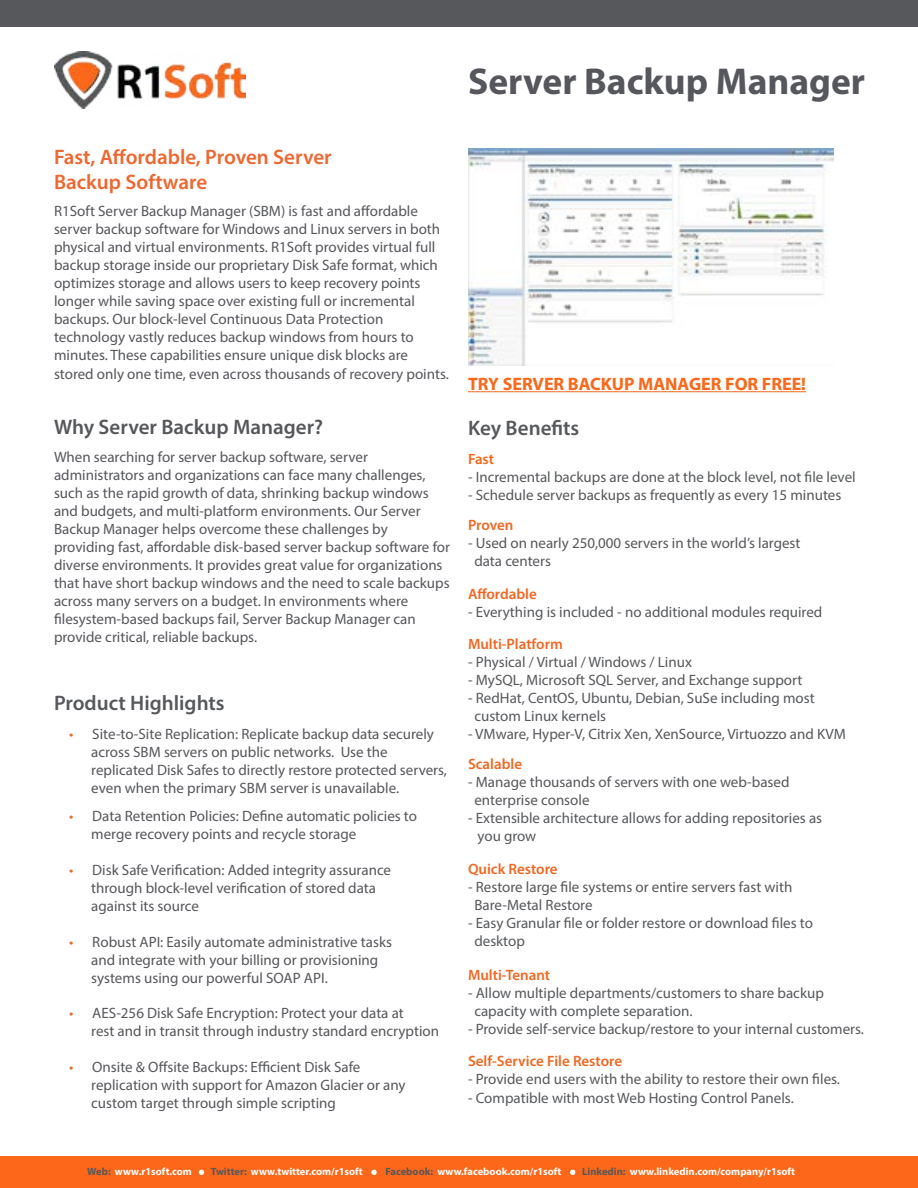
<style>
.page{position:relative;width:918px;height:1188px;background:#fff}
.page>*{position:absolute;margin:0;border:0;box-sizing:border-box;transform-origin:0 0}
.t1{font:700 37.5px "Myriad Pro";color:#56575c}
.t2{font:600 21px/25.2px "Myriad Pro";color:#ef6730}
.t3{font:600 21px "Myriad Pro";color:#56585b}
.t4{font:600 21px "Myriad Pro";color:#56575b}
.t5{font:700 18px "Myriad Pro";color:#fc6719}
.t6{font:15px/18px "Myriad Pro";color:#56575c}
.t7{font:15px/18px "Myriad Pro";color:#56585b}
.t8{font:15px/18px "Myriad Pro";color:#56575b}
.t9{font:600 15px "Myriad Pro";color:#f26722}
.t10{font:600 15px "Myriad Pro";color:#fc6719}
.t11{font:700 10.5px "Myriad Pro";color:#fff}
.s1{color:#ef6730}
.s2{color:#56585b}
</style>
<div class="page">
<img style="left:54px;top:52px;width:192px;height:57px">
<img style="left:468px;top:148px;width:366px;height:218px">
<div style="left:0;top:0;width:918px;height:27px;background:#56585b"></div>
<div style="left:0;top:1156px;width:918px;height:32px;background:#fc6719"></div>
<svg style="left:199px;top:1170px;width:5px;height:5px"></svg>
<svg style="left:371px;top:1170px;width:6px;height:5px"></svg>
<svg style="left:570px;top:1170px;width:5px;height:5px"></svg>
<hr style="left:468px;top:391px;width:338px;height:1px;background:#fc6719">
<h1 class="t1" style="left:468px;top:57px;width:399px">Server Backup Manager</h1>
<h2 class="t2" style="left:54px;top:144px;width:279px">Fast, Affordable, Proven Server<br>Backup Software</h2>
<p class="t6" style="left:54px;top:201px;width:388px">R1Soft Server Backup Manager (SBM) is fast and affordable server backup software for Windows and Linux servers in both physical and virtual environments. R1Soft provides virtual full backup storage inside our proprietary Disk Safe format, which optimizes storage and allows users to keep recovery points longer while saving space over existing full or incremental backups. Our block-level Continuous Data Protection technology vastly reduces backup windows from hours to minutes. These capabilities ensure unique disk blocks are</p>
<p class="t6" style="left:54px;top:365px;width:396px">stored only one time, even across thousands of recovery points.</p>
<h2 class="t4" style="left:54px;top:414px;width:271px">Why Server Backup Manager?</h2>
<p class="t6" style="left:54px;top:448px;width:398px">When searching for server backup software, server administrators and organizations can face many challenges, such as the rapid growth of data, shrinking backup windows and budgets, and multi-platform environments. Our Server Backup Manager helps overcome these challenges by providing fast, affordable disk-based server backup software for diverse environments. It provides great value for organizations that have short backup windows and the need to scale backups across many servers on a budget. In environments where filesystem-based backups fail, Server Backup Manager can provide critical, reliable backups.</p>
<h2 class="t3" style="left:54px;top:689px;width:172px">Product Highlights</h2>
<p class="t8" style="left:91px;top:724px;width:357px;text-indent:-22px"><span class="s1">•</span> Site-to-Site Replication: Replicate backup data securely across SBM servers on public networks. Use the replicated Disk Safes to directly restore protected servers, even when the primary SBM server is unavailable.</p>
<p class="t8" style="left:91px;top:807px;width:327px;text-indent:-22px"><span class="s1">•</span> Data Retention Policies: Define automatic policies to merge recovery points and recycle storage</p>
<p class="t8" style="left:91px;top:861px;width:301px;text-indent:-22px"><span class="s1">•</span> Disk Safe Verification: Added integrity assurance through block-level verification of stored data against its source</p>
<p class="t8" style="left:91px;top:933px;width:302px;text-indent:-22px"><span class="s1">•</span> Robust API: Easily automate administrative tasks and integrate with your billing or provisioning systems using our powerful SOAP API.</p>
<p class="t8" style="left:91px;top:1003px;width:349px;text-indent:-22px"><span class="s1">•</span> AES-256 Disk Safe Encryption: Protect your data at<br>rest and in transit through industry standard encryption</p>
<p class="t8" style="left:91px;top:1057px;width:316px;text-indent:-22px"><span class="s1">•</span> Onsite &amp; Offsite Backups: Efficient Disk Safe replication with support for Amazon Glacier or any custom target through simple scripting</p>
<p class="t5" style="left:468px;top:372px;width:340px">TRY SERVER BACKUP MANAGER FOR FREE!</p>
<h2 class="t3" style="left:468px;top:415px;width:113px">Key Benefits</h2>
<p class="t10" style="left:468px;top:450px;width:28px">Fast</p>
<p class="t7" style="left:468px;top:468px;width:389px">- Incremental backups are done at the block level, not file level</p>
<p class="t7" style="left:468px;top:486px;width:375px">- Schedule server backups as frequently as every 15 minutes</p>
<p class="t9" style="left:468px;top:516px;width:47px">Proven</p>
<p class="t7" style="left:474px;top:534px;width:328px;text-indent:-6px">- Used on nearly 250,000 servers in the world’s largest data centers</p>
<p class="t9" style="left:468px;top:585px;width:70px">Affordable</p>
<p class="t7" style="left:468px;top:603px;width:356px">- Everything is included - no additional modules required</p>
<p class="t9" style="left:468px;top:634px;width:96px">Multi-Platform</p>
<p class="t7" style="left:468px;top:652px;width:225px">- Physical / Virtual / Windows / Linux</p>
<p class="t7" style="left:468px;top:670px;width:336px">- MySQL, Microsoft SQL Server, and Exchange support</p>
<p class="t7" style="left:474px;top:688px;width:342px;text-indent:-6px">- RedHat, CentOS, Ubuntu, Debian, SuSe including most custom Linux kernels</p>
<p class="t7" style="left:468px;top:724px;width:379px">- VMware, Hyper-V, Citrix Xen, XenSource, Virtuozzo and KVM</p>
<p class="t9" style="left:468px;top:754px;width:56px">Scalable</p>
<p class="t7" style="left:474px;top:772px;width:317px;text-indent:-6px">- Manage thousands of servers with one web-based enterprise console</p>
<p class="t7" style="left:478px;top:808px;width:346px;text-indent:-10px">- Extensible architecture allows for adding repositories as you grow</p>
<p class="t9" style="left:468px;top:859px;width:91px">Quick Restore</p>
<p class="t7" style="left:474px;top:877px;width:320px;text-indent:-6px">- Restore large file systems or entire servers fast with<br>Bare-Metal Restore</p>
<p class="t7" style="left:474px;top:913px;width:340px;text-indent:-6px">- Easy Granular file or folder restore or download files to desktop</p>
<p class="t9" style="left:468px;top:966px;width:84px">Multi-Tenant</p>
<p class="t7" style="left:474px;top:984px;width:351px;text-indent:-6px">- Allow multiple departments/customers to share backup capacity with complete separation.</p>
<p class="t7" style="left:468px;top:1020px;width:397px">- Provide self-service backup/restore to your internal customers.</p>
<p class="t9" style="left:468px;top:1051px;width:156px">Self-Service File Restore</p>
<p class="t7" style="left:468px;top:1069px;width:374px">- Provide end users with the ability to restore their own files.</p>
<p class="t7" style="left:468px;top:1089px;width:327px">- Compatible with most Web Hosting Control Panels.</p>
<p class="t11" style="left:87px;top:1165px;width:106px"><span class="s2">Web:</span> www.r1soft.com</p>
<p class="t11" style="left:385px;top:1165px;width:177px"><span class="s2">Facebook:</span> www.facebook.com/r1soft</p>
<p class="t11" style="left:582px;top:1165px;width:214px"><span class="s2">Linkedin:</span> www.linkedin.com/company/r1soft</p>
<p class="t11" style="left:211px;top:1165px;width:153px"><span class="s2">Twitter:</span> www.twitter.com/r1soft</p>
</div>
